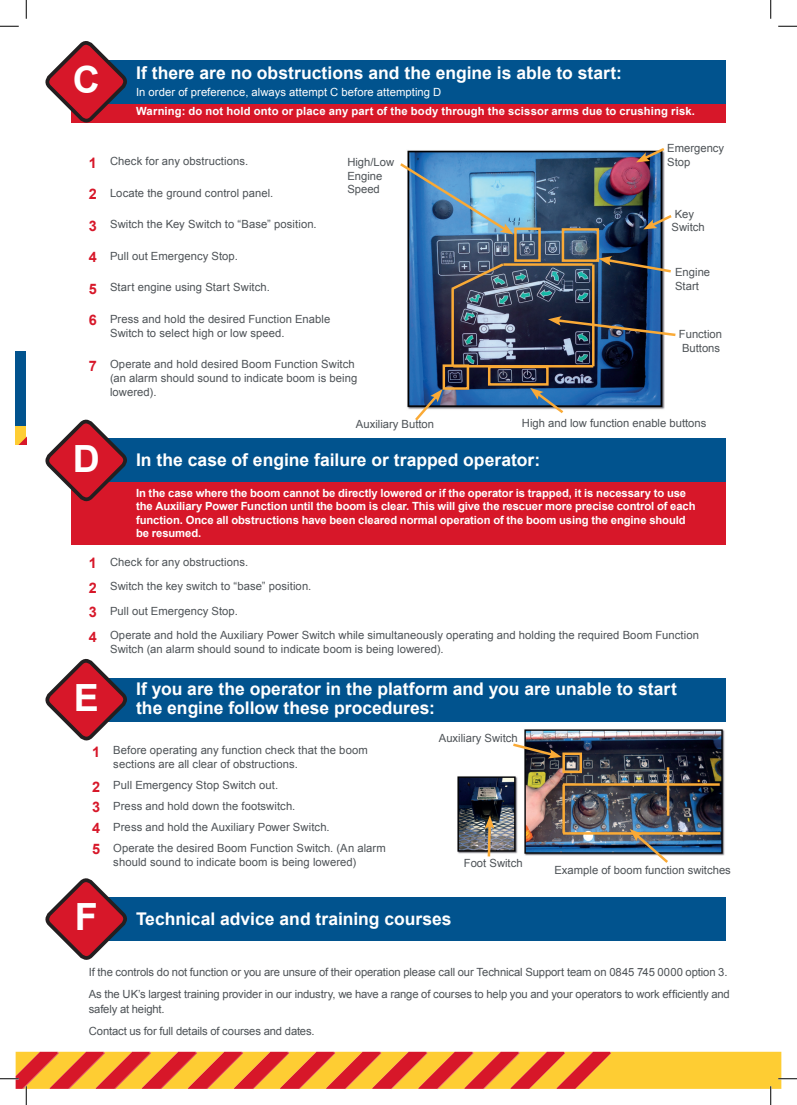
<style>
.page{position:relative;width:797px;height:1105px;background:#fff}
.page>*{position:absolute;margin:0;border:0;box-sizing:border-box;transform-origin:0 0}
.t1{font:700 17.5px/18.5px "Arial";color:#fff}
.t2{font:11.25px/13.5px "Arial";letter-spacing:.005em;color:#4d5256}
.t3{font:11.25px/22.1px "Arial";letter-spacing:-.015em;color:#4d5256}
.t4{font:700 11.25px/13.5px "Arial";letter-spacing:-.005em;color:#fff}
.t5{font:700 11.25px "Arial";letter-spacing:.015em;color:#fff}
.t6{font:11.25px "Arial";letter-spacing:.005em;color:#fff}
.t7{font:11.25px/13.5px "Arial";color:#4e5357}
.s1{font-size:37.5px}
.s2{font-weight:700;font-size:14.5px;color:#d71729}
</style>
<div class="page">
<div style="left:71px;top:104px;width:654px;height:19px;background:#d71729"></div>
<svg style="left:16px;top:426px;width:10px;height:18px"></svg>
<div style="left:16px;top:351px;width:10px;height:75px;background:#01538e"></div>
<div style="left:71px;top:60px;width:654px;height:44px;background:#01538e"></div>
<svg style="left:45px;top:41px;width:82px;height:82px"></svg>
<div style="left:71px;top:482px;width:654px;height:63px;background:#d71729"></div>
<div style="left:71px;top:438px;width:654px;height:44px;background:#01538e"></div>
<svg style="left:45px;top:419px;width:82px;height:83px"></svg>
<div style="left:71px;top:897px;width:654px;height:44px;background:#01538e"></div>
<svg style="left:45px;top:878px;width:82px;height:82px"></svg>
<div style="left:71px;top:678px;width:654px;height:44px;background:#01538e"></div>
<svg style="left:45px;top:658px;width:82px;height:83px"></svg>
<img style="left:407px;top:150px;width:257px;height:260px">
<hr style="left:451px;top:289px;width:3px;height:77px;background:#faaa36">
<hr style="left:453px;top:365px;width:140px;height:2px;background:#faaa36">
<hr style="left:592px;top:265px;width:2px;height:101px;background:#faaa36">
<hr style="left:503px;top:263px;width:89px;height:3px;background:#faaa36">
<svg style="left:448px;top:261px;width:58px;height:31px;background:#565964"></svg>
<div style="left:561px;top:228px;width:38px;height:34px;border:2px solid #faaa36"></div>
<div style="left:514px;top:228px;width:27px;height:34px;border:2px solid #faaa36"></div>
<div style="left:442px;top:364px;width:27px;height:26px;border:2px solid #faaa36"></div>
<div style="left:488px;top:366px;width:60px;height:20px;border:2px solid #faaa36"></div>
<svg style="left:636px;top:148px;width:29px;height:14px"></svg>
<svg style="left:643px;top:213px;width:29px;height:16px"></svg>
<svg style="left:598px;top:256px;width:73px;height:18px"></svg>
<svg style="left:530px;top:388px;width:36px;height:26px"></svg>
<svg style="left:412px;top:389px;width:30px;height:32px"></svg>
<svg style="left:548px;top:316px;width:128px;height:22px;background:#4c4f57"></svg>
<svg style="left:400px;top:161px;width:113px;height:74px;background:#6ca1c7"></svg>
<img style="left:524px;top:729px;width:201px;height:127px">
<img style="left:457px;top:776px;width:61px;height:78px">
<hr style="left:562px;top:784px;width:3px;height:49px;background:#faaa36">
<hr style="left:563px;top:832px;width:157px;height:3px;background:#faaa36">
<hr style="left:666px;top:767px;width:3px;height:49px;background:#faaa36">
<hr style="left:563px;top:783px;width:156px;height:3px;background:#faaa36">
<div style="left:562px;top:752px;width:20px;height:21px;border:2px solid #faaa36"></div>
<svg style="left:629px;top:829px;width:41px;height:34px"></svg>
<svg style="left:513px;top:742px;width:49px;height:16px"></svg>
<svg style="left:484px;top:815px;width:10px;height:42px"></svg>
<svg style="left:0;top:25px;width:19px;height:2px"></svg>
<svg style="left:778px;top:25px;width:19px;height:2px"></svg>
<svg style="left:25px;top:0;width:2px;height:19px"></svg>
<svg style="left:770px;top:0;width:1px;height:19px"></svg>
<svg style="left:0;top:1052px;width:797px;height:53px"></svg>
<h1 class="t1" style="left:73px;top:64px;width:551px"><span class="s1">C</span> If there are no obstructions and the engine is able to start:</h1>
<p class="t6" style="left:136px;top:85px;width:307px">In order of preference, always attempt C before attempting D</p>
<p class="t5" style="left:136px;top:104px;width:560px">Warning: do not hold onto or place any part of the body through the scissor arms due to crushing risk.</p>
<p class="t2" style="left:89px;top:155px;width:161px"><span class="s2">1</span> Check for any obstructions.</p>
<p class="t2" style="left:89px;top:186px;width:186px"><span class="s2">2</span> Locate the ground control panel.</p>
<p class="t2" style="left:89px;top:218px;width:229px"><span class="s2">3</span> Switch the Key Switch to “Base” position.</p>
<p class="t2" style="left:89px;top:249px;width:151px"><span class="s2">4</span> Pull out Emergency Stop.</p>
<p class="t2" style="left:89px;top:281px;width:182px"><span class="s2">5</span> Start engine using Start Switch.</p>
<p class="t2" style="left:110px;top:312px;width:222px;text-indent:-21px"><span class="s2">6</span> Press and hold the desired Function Enable<br>Switch to select high or low speed.</p>
<p class="t2" style="left:110px;top:357px;width:249px;text-indent:-21px"><span class="s2">7</span> Operate and hold desired Boom Function Switch (an alarm should sound to indicate boom is being lowered).</p>
<p class="t2" style="left:347px;top:155px;width:48px">High/Low<br>Engine<br>Speed</p>
<p class="t2" style="left:667px;top:142px;width:58px">Emergency<br>Stop</p>
<p class="t2" style="left:671px;top:207px;width:35px">Key<br>Switch</p>
<p class="t2" style="left:675px;top:266px;width:37px">Engine<br>Start</p>
<p class="t7" style="left:679px;top:328px;width:45px">Function<br>Buttons</p>
<p class="t2" style="left:356px;top:417px;width:80px">Auxiliary Button</p>
<p class="t2" style="left:522px;top:417px;width:186px">High and low function enable buttons</p>
<h1 class="t1" style="left:73px;top:451px;width:469px"><span class="s1">D</span> In the case of engine failure or trapped operator:</h1>
<p class="t4" style="left:136px;top:486px;width:561px">In the case where the boom cannot be directly lowered or if the operator is trapped, it is necessary to use the Auxiliary Power Function until the boom is clear. This will give the rescuer more precise control of each function. Once all obstructions have been cleared normal operation of the boom using the engine should be resumed.</p>
<p class="t2" style="left:89px;top:550px;width:612px;line-height:24.5px"><span class="s2">1</span> Check for any obstructions.<br><span class="s2">2</span> Switch the key switch to “base” position.<br><span class="s2">3</span> Pull out Emergency Stop.<br><span class="s2">4</span> Operate and hold the Auxiliary Power Switch while simultaneously operating and holding the required Boom Function</p>
<p class="t2" style="left:110px;top:642px;width:335px">Switch (an alarm should sound to indicate boom is being lowered).</p>
<h1 class="t1" style="left:136px;top:681px;width:542px;text-indent:-62px"><span class="s1">E</span> If you are the operator in the platform and you are unable to start the engine follow these procedures:</h1>
<p class="t2" style="left:113px;top:744px;width:256px;text-indent:-21px"><span class="s2">1</span> Before operating any function check that the boom sections are all clear of obstructions.</p>
<p class="t2" style="left:92px;top:775px;width:295px;line-height:20.9px"><span class="s2">2</span> Pull Emergency Stop Switch out.<br><span class="s2">3</span> Press and hold down the footswitch.<br><span class="s2">4</span> Press and hold the Auxiliary Power Switch.<br><span class="s2">5</span> Operate the desired Boom Function Switch. (An alarm</p>
<p class="t2" style="left:113px;top:855px;width:244px">should sound to indicate boom is being lowered)</p>
<p class="t2" style="left:439px;top:731px;width:80px">Auxiliary Switch</p>
<p class="t2" style="left:464px;top:857px;width:60px">Foot Switch</p>
<h1 class="t1" style="left:75px;top:911px;width:378px"><span class="s1">F</span> Technical advice and training courses</h1>
<p class="t2" style="left:554px;top:863px;width:178px">Example of boom function switches</p>
<p class="t3" style="left:89px;top:961px;width:642px">If the controls do not function or you are unsure of their operation please call our Technical Support team on 0845 745 0000 option 3.<br>As the UK’s largest training provider in our industry, we have a range of courses to help you and your operators to work efficiently and</p>
<p class="t3" style="left:89px;top:998px;width:227px">safely at height.<br>Contact us for full details of courses and dates.</p>
</div>
